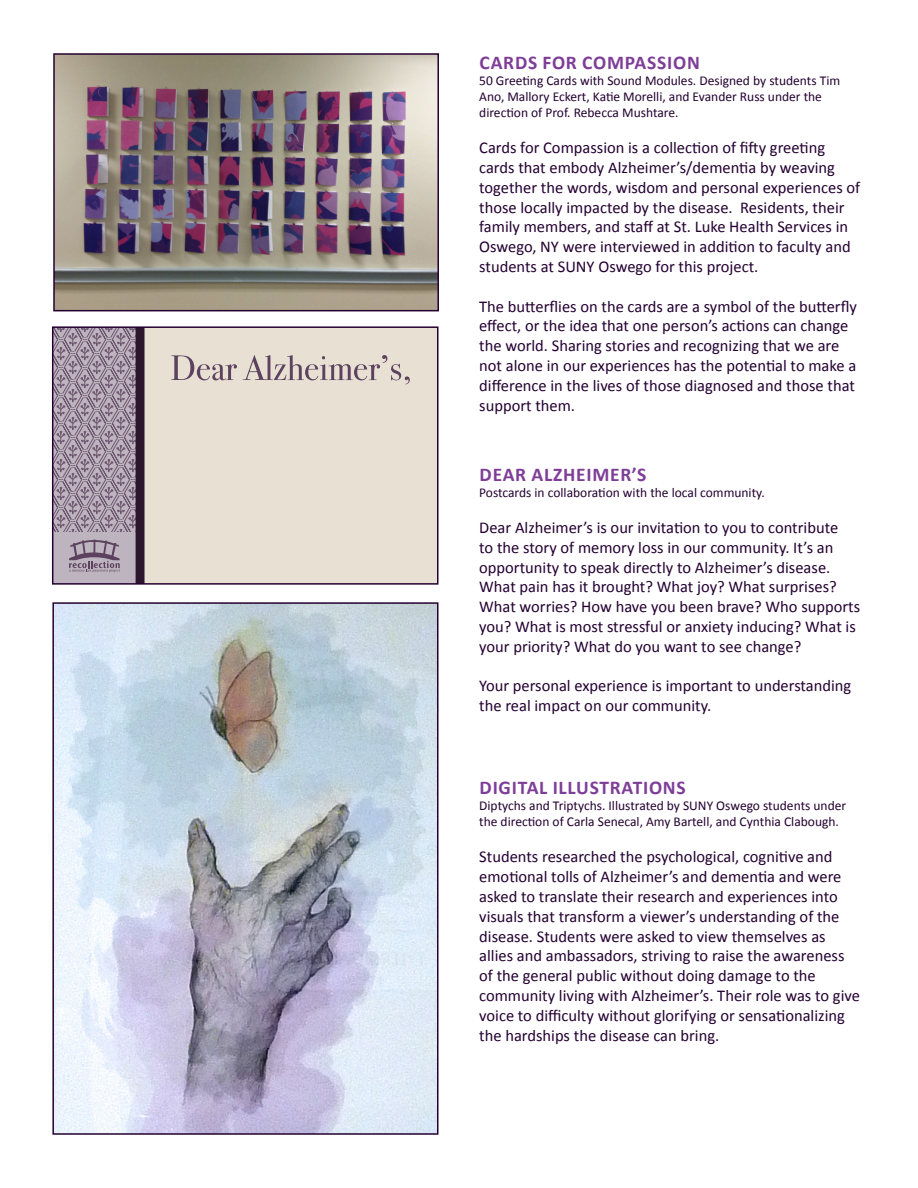
<style>
.page{position:relative;width:918px;height:1188px;background:#fff}
.page>*{position:absolute;margin:0;border:0;box-sizing:border-box;transform-origin:0 0}
.head2{font:700 19.5px "Calibri";letter-spacing:.04em;color:#7e3e98}
.t1{font:16.5px/19.8px "Calibri";color:#240031}
.t2{font:13.5px/16.2px "Calibri";color:#240031}
</style>
<div class="page">
<img style="left:56px;top:56px;width:380px;height:252px">
<div style="left:53px;top:53px;width:386px;height:258px;border:2px solid #240031"></div>
<img style="left:55px;top:605px;width:380px;height:527px">
<div style="left:52px;top:602px;width:386px;height:533px;border:2px solid #240031"></div>
<div style="left:53px;top:327px;width:84px;height:257px;background:#beb4bf"></div>
<svg style="left:55px;top:329px;width:81px;height:202px"></svg>
<div style="left:137px;top:327px;width:301px;height:257px;background:#e8e0d3"></div>
<div style="left:136px;top:327px;width:9px;height:257px;background:#2c162e"></div>
<svg style="left:69px;top:540px;width:51px;height:32px"></svg>
<svg style="left:171px;top:355px;width:66px;height:25px"></svg>
<svg style="left:243px;top:355px;width:167px;height:29px"></svg>
<div style="left:52px;top:326px;width:386px;height:259px;border:2px solid #240031"></div>
<p class="head2" style="left:480px;top:50px;width:222px">CARDS FOR COMPASSION</p>
<p class="t2" style="left:479px;top:72px;width:362px">50 Greeting Cards with Sound Modules. Designed by students Tim<br>Ano, Mallory Eckert, Katie Morelli, and Evander Russ under the direction of Prof. Rebecca Mushtare.</p>
<p class="t1" style="left:479px;top:138px;width:383px">Cards for Compassion is a collection of fifty greeting cards that embody Alzheimer’s/dementia by weaving together the words, wisdom and personal experiences of those locally impacted by the disease. Residents, their family members, and staff at St. Luke Health Services in Oswego, NY were interviewed in addition to faculty and students at SUNY Oswego for this project.</p>
<p class="t1" style="left:479px;top:296px;width:379px">The butterflies on the cards are a symbol of the butterfly effect, or the idea that one person’s actions can change the world. Sharing stories and recognizing that we are not alone in our experiences has the potential to make a difference in the lives of those diagnosed and those that support them.</p>
<p class="head2" style="left:480px;top:462px;width:168px">DEAR ALZHEIMER’S</p>
<p class="t2" style="left:479px;top:484px;width:287px">Postcards in collaboration with the local community.</p>
<p class="t1" style="left:479px;top:518px;width:383px">Dear Alzheimer’s is our invitation to you to contribute<br>to the story of memory loss in our community. It’s an opportunity to speak directly to Alzheimer’s disease.<br>What pain has it brought? What joy? What surprises?<br>What worries? How have you been brave? Who supports you? What is most stressful or anxiety inducing? What is your priority? What do you want to see change?</p>
<p class="t1" style="left:479px;top:676px;width:374px">Your personal experience is important to understanding the real impact on our community.</p>
<p class="head2" style="left:480px;top:775px;width:208px">DIGITAL ILLUSTRATIONS</p>
<p class="t2" style="left:479px;top:798px;width:368px">Diptychs and Triptychs. Illustrated by SUNY Oswego students under the direction of Carla Senecal, Amy Bartell, and Cynthia Clabough.</p>
<p class="t1" style="left:479px;top:847px;width:382px">Students researched the psychological, cognitive and emotional tolls of Alzheimer’s and dementia and were asked to translate their research and experiences into visuals that transform a viewer’s understanding of the disease. Students were asked to view themselves as allies and ambassadors, striving to raise the awareness of the general public without doing damage to the community living with Alzheimer’s. Their role was to give voice to difficulty without glorifying or sensationalizing the hardships the disease can bring.</p>
</div>
